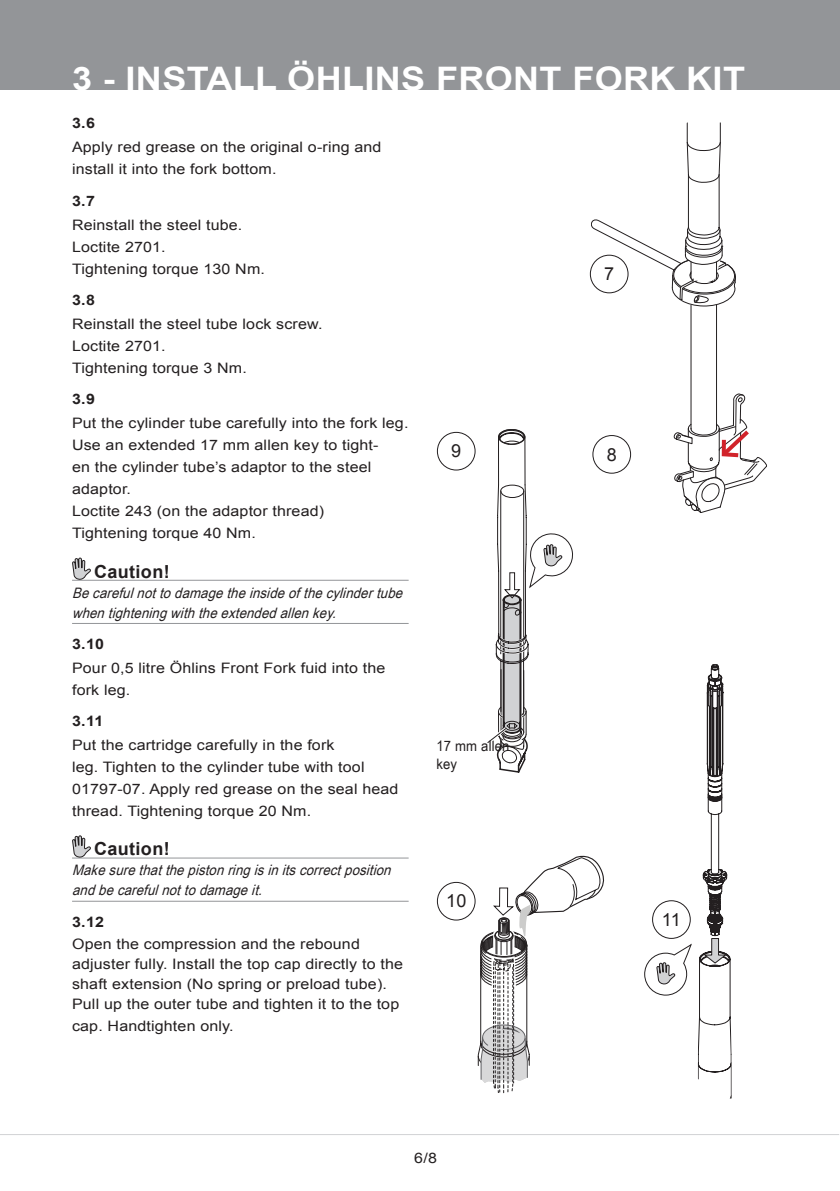
<style>
.page{position:relative;width:840px;height:1191px;background:#fff}
.page>*{position:absolute;margin:0;border:0;box-sizing:border-box;transform-origin:0 0}
._3_Header_Page_heade{font:700 32.4px "Arial";letter-spacing:.01em;color:#fff;scale:1.11 1}
._5_WARNING_CAUTION_N{font:700 18px "Arial";letter-spacing:.02em;color:#231f20}
._10_Figure_no{font:18px "Arial";color:#231f20}
._6_Body_type{font:14.4px/22px "Arial";letter-spacing:.01em;color:#231f20;scale:1.11 1}
._9_Body_Type_Italic{font:italic 14.4px/20px "Arial Narrow";color:#231f20;scale:1.11 1}
._7_Body_type_StepNo{font:700 14.4px "Arial";color:#231f20;scale:1.11 1}
._11_Figure_Text{font:14.4px/18px "Arial Narrow";letter-spacing:.01em;color:#231f20;scale:1.11 1}
</style>
<div class="page">
<div style="left:0;top:0;width:839px;height:90px;background:#939598"></div>
<hr style="left:0;top:1134px;width:838px;height:1px;background:#d1d2d4">
<hr style="left:72px;top:580px;width:336px;height:1px;background:#939598">
<hr style="left:72px;top:623px;width:336px;height:1px;background:#939598">
<hr style="left:72px;top:857px;width:336px;height:1px;background:#939598">
<hr style="left:72px;top:901px;width:336px;height:1px;background:#939598">
<svg style="left:72px;top:557px;width:19px;height:23px"></svg>
<svg style="left:72px;top:835px;width:19px;height:22px"></svg>
<svg style="left:477px;top:855px;width:126px;height:237px"></svg>
<div style="left:436px;top:882px;width:39px;height:38px;border:1px solid #231f20;border-radius:50%"></div>
<svg style="left:591px;top:123px;width:175px;height:390px"></svg>
<div style="left:590px;top:255px;width:37px;height:38px;background:#fff;border-radius:50%"></div>
<div style="left:589px;top:255px;width:39px;height:38px;border:1px solid #231f20;border-radius:50%"></div>
<div style="left:592px;top:435px;width:38px;height:38px;background:#fff;border-radius:50%"></div>
<div style="left:592px;top:435px;width:38px;height:39px;border:1px solid #231f20;border-radius:50%"></div>
<svg style="left:697px;top:664px;width:34px;height:434px"></svg>
<div style="left:436px;top:432px;width:39px;height:38px;border:1px solid #231f20;border-radius:50%"></div>
<hr style="left:497px;top:437px;width:1px;height:48px;background:#231f20">
<hr style="left:524px;top:437px;width:1px;height:48px;background:#231f20">
<svg style="left:497px;top:429px;width:28px;height:16px"></svg>
<svg style="left:487px;top:484px;width:86px;height:288px"></svg>
<svg style="left:644px;top:900px;width:47px;height:95px"></svg>
<p class="_3_Header_Page_heade" style="left:72px;top:57px;width:607px">3 - INSTALL ÖHLINS FRONT FORK KIT</p>
<p class="_7_Body_type_StepNo" style="left:72px;top:114px;width:22px">3.6</p>
<p class="_6_Body_type" style="left:72px;top:136px;width:280px">Apply red grease on the original o-ring and install it into the fork bottom.</p>
<p class="_7_Body_type_StepNo" style="left:72px;top:191px;width:22px">3.7</p>
<p class="_6_Body_type" style="left:72px;top:214px;width:155px">Reinstall the steel tube.</p>
<p class="_6_Body_type" style="left:72px;top:236px;width:86px">Loctite 2701.</p>
<p class="_6_Body_type" style="left:72px;top:258px;width:175px">Tightening torque 130 Nm.</p>
<p class="_7_Body_type_StepNo" style="left:72px;top:290px;width:22px">3.8</p>
<p class="_6_Body_type" style="left:72px;top:313px;width:227px">Reinstall the steel tube lock screw.<br>Loctite 2701.</p>
<p class="_6_Body_type" style="left:72px;top:357px;width:159px">Tightening torque 3 Nm.</p>
<p class="_7_Body_type_StepNo" style="left:72px;top:390px;width:22px">3.9</p>
<p class="_6_Body_type" style="left:72px;top:412px;width:304px">Put the cylinder tube carefully into the fork leg.<br>Use an extended 17 mm allen key to tight-<br>en the cylinder tube’s adaptor to the steel adaptor.</p>
<p class="_6_Body_type" style="left:72px;top:500px;width:228px">Loctite 243 (on the adaptor thread)</p>
<p class="_6_Body_type" style="left:72px;top:522px;width:167px">Tightening torque 40 Nm.</p>
<p class="_5_WARNING_CAUTION_N" style="left:94px;top:559px;width:77px">Caution!</p>
<p class="_9_Body_Type_Italic" style="left:72px;top:582px;width:303px">Becarefulnottodamagetheinsideofthecylindertube whentighteningwiththeextendedallenkey.</p>
<p class="_7_Body_type_StepNo" style="left:72px;top:634px;width:30px">3.10</p>
<p class="_6_Body_type" style="left:72px;top:657px;width:284px">Pour 0,5 litre Öhlins Front Fork fuid into the fork leg.</p>
<p class="_7_Body_type_StepNo" style="left:72px;top:711px;width:30px">3.11</p>
<p class="_6_Body_type" style="left:72px;top:734px;width:295px">Put the cartridge carefully in the fork<br>leg. Tighten to the cylinder tube with tool 01797‑07. Apply red grease on the seal head thread. Tightening torque 20 Nm.</p>
<p class="_5_WARNING_CAUTION_N" style="left:94px;top:837px;width:77px">Caution!</p>
<p class="_9_Body_Type_Italic" style="left:72px;top:859px;width:293px">Makesurethatthepistonringisinitscorrectposition andbecarefulnottodamageit.</p>
<p class="_7_Body_type_StepNo" style="left:72px;top:912px;width:30px">3.12</p>
<p class="_6_Body_type" style="left:72px;top:933px;width:299px;line-height:20px">Open the compression and the rebound adjuster fully. Install the top cap directly to the shaft extension (No spring or preload tube).<br>Pull up the outer tube and tighten it to the top</p>
<p class="_6_Body_type" style="left:72px;top:1014px;width:147px">cap. Handtighten only.</p>
<p class="_10_Figure_no" style="left:604px;top:262px;width:12px">7</p>
<p class="_10_Figure_no" style="left:451px;top:439px;width:12px">9</p>
<p class="_10_Figure_no" style="left:606px;top:442px;width:12px">8</p>
<p class="_11_Figure_Text" style="left:436px;top:736px;width:67px">17 mm allen key</p>
<p class="_10_Figure_no" style="left:446px;top:889px;width:22px">10</p>
<p class="_10_Figure_no" style="left:661px;top:907px;width:20px">11</p>
<p class="_6_Body_type" style="left:414px;top:1147px;width:22px">6/8</p>
</div>
